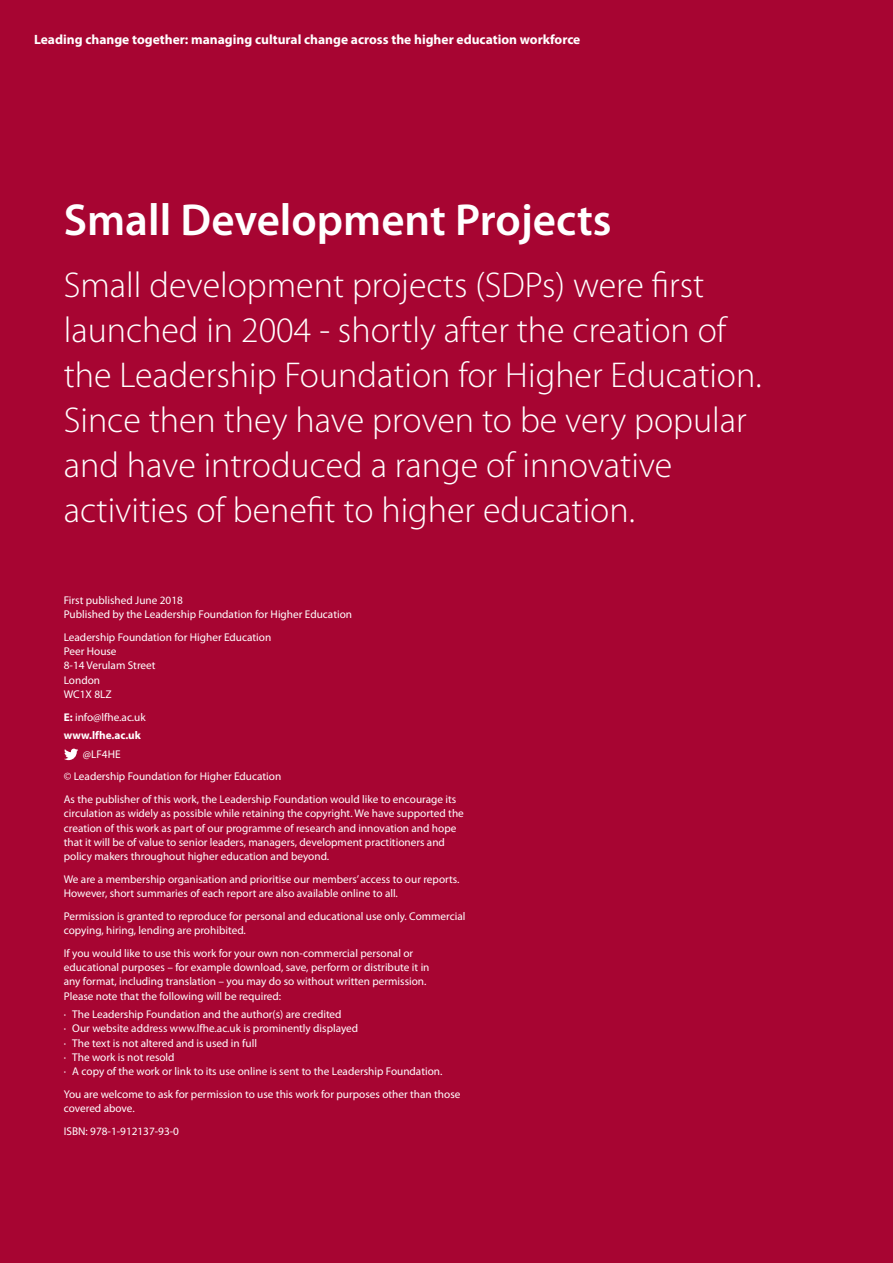
<style>
.page{position:relative;width:893px;height:1263px;background:#a70532}
.page>*{position:absolute;margin:0;border:0;box-sizing:border-box;transform-origin:0 0}
.t1{font:600 45px "Myriad Pro";color:#fff}
.t2{font:300 36px/45px "Myriad Pro";color:#fff}
.t3{font:700 13.5px "Myriad Pro";color:#fff}
.t4{font:11.25px/14.2px "Myriad Pro";color:#fff}
.t5{font:700 11.25px/18.5px "Myriad Pro";color:#fff}
.s1{font-weight:400}
</style>
<div class="page">
<svg style="left:64px;top:749px;width:14px;height:11px"></svg>
<p class="t3" style="left:34px;top:31px;width:548px">Leading change together: managing cultural change across the higher education workforce</p>
<h1 class="t1" style="left:64px;top:191px;width:549px">Small Development Projects</h1>
<p class="t2" style="left:64px;top:263px;width:699px">Small development projects (SDPs) were first launched in 2004 - shortly after the creation of the Leadership Foundation for Higher Education.<br>Since then they have proven to be very popular and have introduced a range of innovative activities of benefit to higher education.</p>
<p class="t4" style="left:64px;top:593px;width:290px">First published June 2018<br>Published by the Leadership Foundation for Higher Education</p>
<p class="t4" style="left:64px;top:630px;width:209px">Leadership Foundation for Higher Education<br>Peer House<br>8-14 Verulam Street<br>London<br>WC1X 8LZ</p>
<p class="t5" style="left:64px;top:707px;width:83px">E: <span class="s1">info@lfhe.ac.uk </span>www.lfhe.ac.uk</p>
<p class="t4" style="left:64px;top:742px;width:394px;line-height:22.8px;text-indent:19px">@LF4HE<br>© Leadership Foundation for Higher Education<br>As the publisher of this work, the Leadership Foundation would like to encourage its</p>
<p class="t4" style="left:64px;top:806px;width:402px">circulation as widely as possible while retaining the copyright. We have supported the creation of this work as part of our programme of research and innovation and hope that it will be of value to senior leaders, managers, development practitioners and policy makers throughout higher education and beyond.</p>
<p class="t4" style="left:64px;top:872px;width:397px">We are a membership organisation and prioritise our members’ access to our reports.<br>However, short summaries of each report are also available online to all.</p>
<p class="t4" style="left:64px;top:909px;width:403px">Permission is granted to reproduce for personal and educational use only. Commercial copying, hiring, lending are prohibited.</p>
<p class="t4" style="left:64px;top:946px;width:367px">If you would like to use this work for your own non-commercial personal or educational purposes – for example download, save, perform or distribute it in any format, including translation – you may do so without written permission.<br>Please note that the following will be required:</p>
<p class="t4" style="left:64px;top:1007px;width:380px">· The Leadership Foundation and the author(s) are credited<br>· Our website address www.lfhe.ac.uk is prominently displayed<br>· The text is not altered and is used in full<br>· The work is not resold<br>· A copy of the work or link to its use online is sent to the Leadership Foundation.</p>
<p class="t4" style="left:64px;top:1087px;width:398px">You are welcome to ask for permission to use this work for purposes other than those covered above.</p>
<p class="t4" style="left:64px;top:1124px;width:117px">ISBN: 978-1-912137-93-0</p>
</div>
